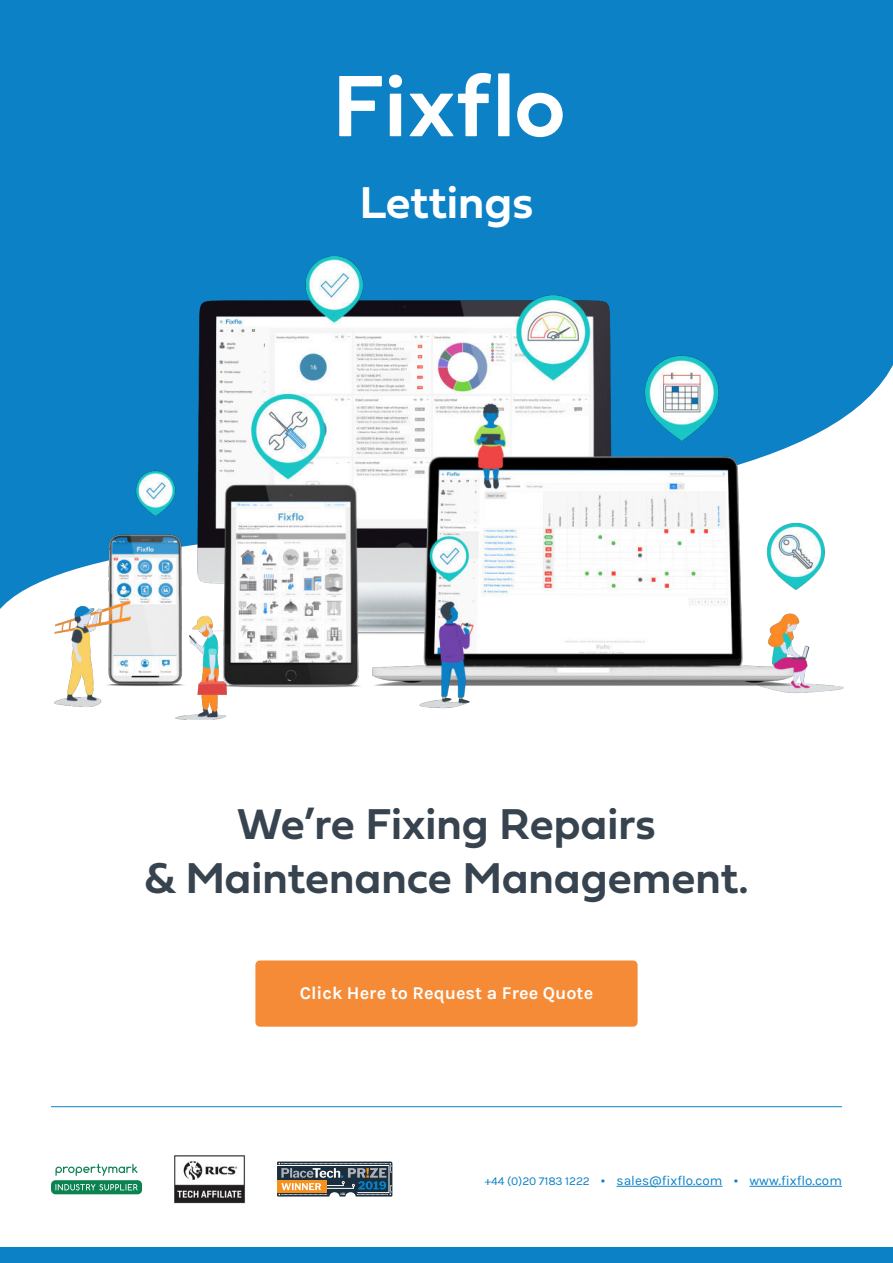
<style>
.page{position:relative;width:893px;height:1263px;background:#fff}
.page>*{position:absolute;margin:0;border:0;box-sizing:border-box;transform-origin:0 0}
.t1{font:46.5px "Fieldwork Geo Demibold";color:#fff}
.t2{font:45px/54px "Fieldwork Geo Demibold";color:#37444f;text-align:center}
.TOC_1{font:700 18px "Karla";color:#fff}
.Body_Copy_Para{font:13.5px "Karla";color:#0c81c6}
.s1{font-size:12px}
.s2{font-family:"Work Sans";font-weight:500;font-size:12px}
</style>
<div class="page">
<div style="left:0;top:0;width:893px;height:609px;background:#0c81c6"></div>
<div style="left:0;top:1247px;width:893px;height:16px;background:#0c81c6"></div>
<hr style="left:51px;top:1106px;width:791px;height:1px;background:#0c81c6">
<img style="left:174px;top:1155px;width:71px;height:48px">
<svg style="left:51px;top:1164px;width:91px;height:30px"></svg>
<img style="left:54px;top:256px;width:790px;height:463px">
<svg style="left:339px;top:76px;width:43px;height:60px"></svg>
<div style="left:389px;top:75px;width:13px;height:13px;background:#fff;border-radius:50%"></div>
<div style="left:390px;top:94px;width:11px;height:42px;background:#fff"></div>
<svg style="left:409px;top:73px;width:82px;height:63px"></svg>
<div style="left:498px;top:73px;width:11px;height:63px;background:#fff"></div>
<svg style="left:517px;top:93px;width:46px;height:44px"></svg>
<svg style="left:277px;top:1161px;width:115px;height:35px;background:#6d706d"></svg>
<div style="left:255px;top:960px;width:383px;height:67px;background:#f58b37;border-radius:4px"></div>
<hr style="left:617px;top:1186px;width:105px;height:1px;background:#0c81c6">
<hr style="left:749px;top:1186px;width:93px;height:1px;background:#0c81c6">
<h1 class="t1" style="left:360px;top:166px;width:175px">Lettings</h1>
<h2 class="t2" style="left:144px;top:796px;width:606px">We’re Fixing Repairs<br>&amp; Maintenance Management.</h2>
<p class="TOC_1" style="left:300px;top:983px;width:295px">Click Here to Request a Free Quote</p>
<p class="Body_Copy_Para" style="left:485px;top:1173px;width:358px"><span class="s1">+44 (0)20 7183 1222</span> <span class="s2">•</span> sales@fixflo.com <span class="s2">•</span> www.fixflo.com</p>
</div>
